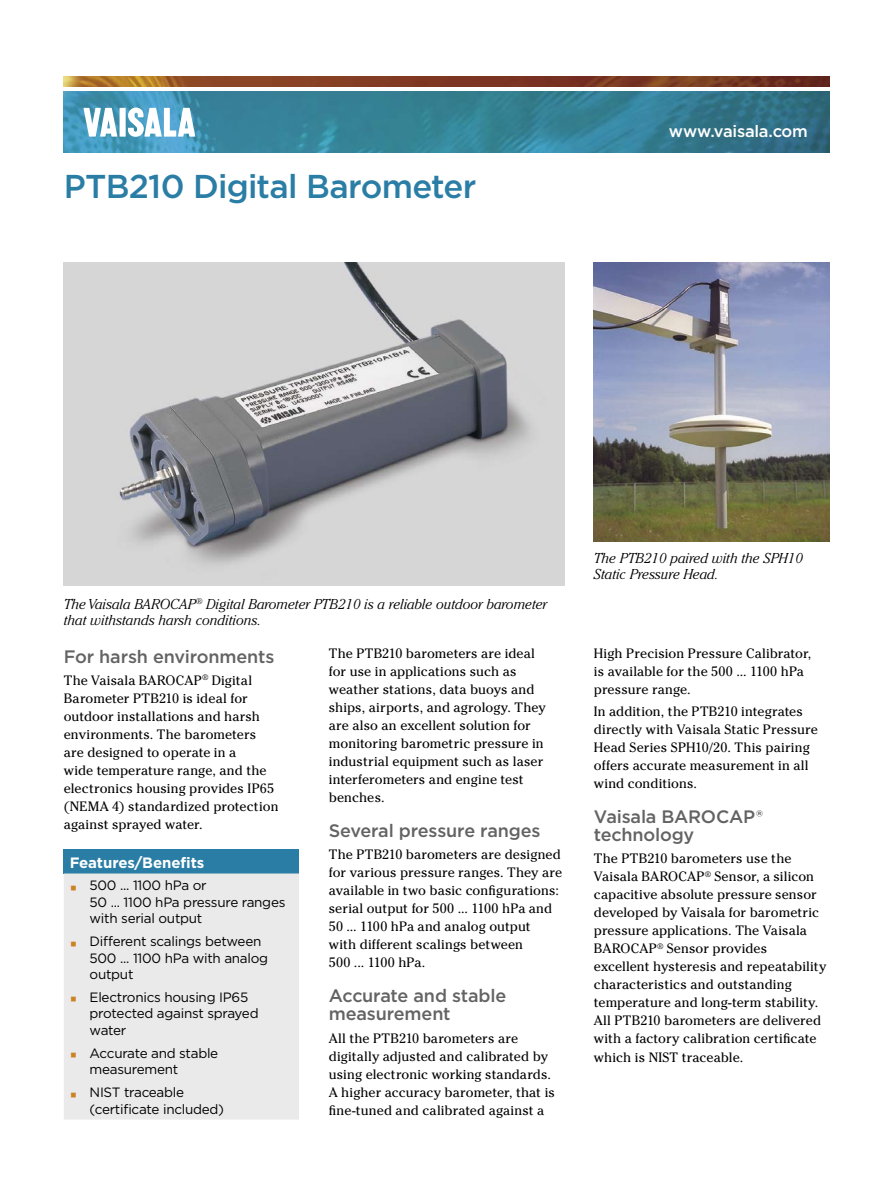
<style>
.page{position:relative;width:893px;height:1191px;background:#fff}
.page>*{position:absolute;margin:0;border:0;box-sizing:border-box;transform-origin:0 0}
.t1{font:500 33px "Gotham";letter-spacing:-.025em;color:#2a7da5}
.t2{font:500 18px/18px "Gotham";letter-spacing:-.01em;color:#636363}
.t3{font:500 16.5px "Gotham";letter-spacing:-.015em;color:#fff}
.t4{font:700 15px "Gotham";letter-spacing:-.01em;color:#fff}
.t5{font:italic 300 14.25px/15.8px "Cheltenham Std";color:#000}
.t6{font:13.5px/18px "Cheltenham Std";letter-spacing:.005em;color:#000}
.t7{font:13.5px/16.5px "Gotham";letter-spacing:-.02em;color:#000}
.s1{font-family:"Arial";font-size:21px;color:#cc8323}
</style>
<div class="page">
<img style="left:64px;top:91px;width:765px;height:62px">
<img style="left:64px;top:77px;width:765px;height:9px">
<svg style="left:83px;top:108px;width:34px;height:29px"></svg>
<div style="left:120px;top:108px;width:6px;height:29px;background:#fff"></div>
<svg style="left:128px;top:107px;width:67px;height:30px"></svg>
<img style="left:64px;top:263px;width:500px;height:322px">
<div style="left:64px;top:849px;width:235px;height:24px;background:#2a7da5"></div>
<div style="left:64px;top:873px;width:235px;height:246px;background:#eaeaea"></div>
<img style="left:594px;top:263px;width:235px;height:279px">
<h1 class="t1" style="left:64px;top:164px;width:414px">PTB210 Digital Barometer</h1>
<p class="t3" style="left:669px;top:120px;width:141px">www.vaisala.com</p>
<p class="t5" style="left:64px;top:596px;width:485px">The Vaisala BAROCAP<sup>®</sup> Digital Barometer PTB210 is a reliable outdoor barometer that withstands harsh conditions.</p>
<p class="t6" style="left:329px;top:644px;width:219px">The PTB210 barometers are ideal for use in applications such as weather stations, data buoys and ships, airports, and agrology. They are also an excellent solution for monitoring barometric pressure in industrial equipment such as laser interferometers and engine test benches.</p>
<h2 class="t2" style="left:329px;top:821px;width:213px">Several pressure ranges</h2>
<p class="t6" style="left:329px;top:845px;width:235px">The PTB210 barometers are designed for various pressure ranges. They are available in two basic configurations: serial output for 500 ... 1100 hPa and 50 ... 1100 hPa and analog output<br>with different scalings between<br>500 ... 1100 hPa.</p>
<h2 class="t2" style="left:329px;top:986px;width:179px">Accurate and stable measurement</h2>
<p class="t6" style="left:329px;top:1029px;width:228px">All the PTB210 barometers are digitally adjusted and calibrated by using electronic working standards.<br>A higher accuracy barometer, that is fine-tuned and calibrated against a</p>
<h2 class="t2" style="left:64px;top:647px;width:212px">For harsh environments</h2>
<p class="t6" style="left:64px;top:671px;width:216px">The Vaisala BAROCAP<sup>®</sup> Digital<br>Barometer PTB210 is ideal for outdoor installations and harsh environments. The barometers are designed to operate in a<br>wide temperature range, and the electronics housing provides IP65 (NEMA 4) standardized protection against sprayed water.</p>
<p class="t4" style="left:70px;top:852px;width:136px">Features/Benefits</p>
<p class="t7" style="left:90px;top:877px;width:197px;text-indent:-20px"><span class="s1">▪</span> 500 ... 1100 hPa or<br>50 ... 1100 hPa pressure ranges with serial output</p>
<p class="t7" style="left:90px;top:932px;width:180px;text-indent:-20px"><span class="s1">▪</span> Different scalings between<br>500 ... 1100 hPa with analog output</p>
<p class="t7" style="left:90px;top:988px;width:171px;text-indent:-20px"><span class="s1">▪</span> Electronics housing IP65 protected against sprayed water</p>
<p class="t7" style="left:90px;top:1044px;width:130px;text-indent:-20px"><span class="s1">▪</span> Accurate and stable measurement</p>
<p class="t7" style="left:90px;top:1083px;width:136px;text-indent:-20px"><span class="s1">▪</span> NIST traceable (certificate included)</p>
<p class="t5" style="left:594px;top:550px;width:211px">The PTB210 paired with the SPH10<br>Static Pressure Head.</p>
<p class="t6" style="left:594px;top:644px;width:219px">High Precision Pressure Calibrator, is available for the 500 ... 1100 hPa pressure range.</p>
<p class="t6" style="left:594px;top:702px;width:225px">In addition, the PTB210 integrates directly with Vaisala Static Pressure<br>Head Series SPH10/20. This pairing offers accurate measurement in all wind conditions.</p>
<h2 class="t2" style="left:594px;top:807px;width:170px">Vaisala BAROCAP® technology</h2>
<p class="t6" style="left:594px;top:850px;width:234px">The PTB210 barometers use the Vaisala BAROCAP<sup>®</sup> Sensor, a silicon capacitive absolute pressure sensor developed by Vaisala for barometric pressure applications. The Vaisala BAROCAP<sup>®</sup> Sensor provides excellent hysteresis and repeatability characteristics and outstanding temperature and long-term stability.<br>All PTB210 barometers are delivered with a factory calibration certificate which is NIST traceable.</p>
</div>
